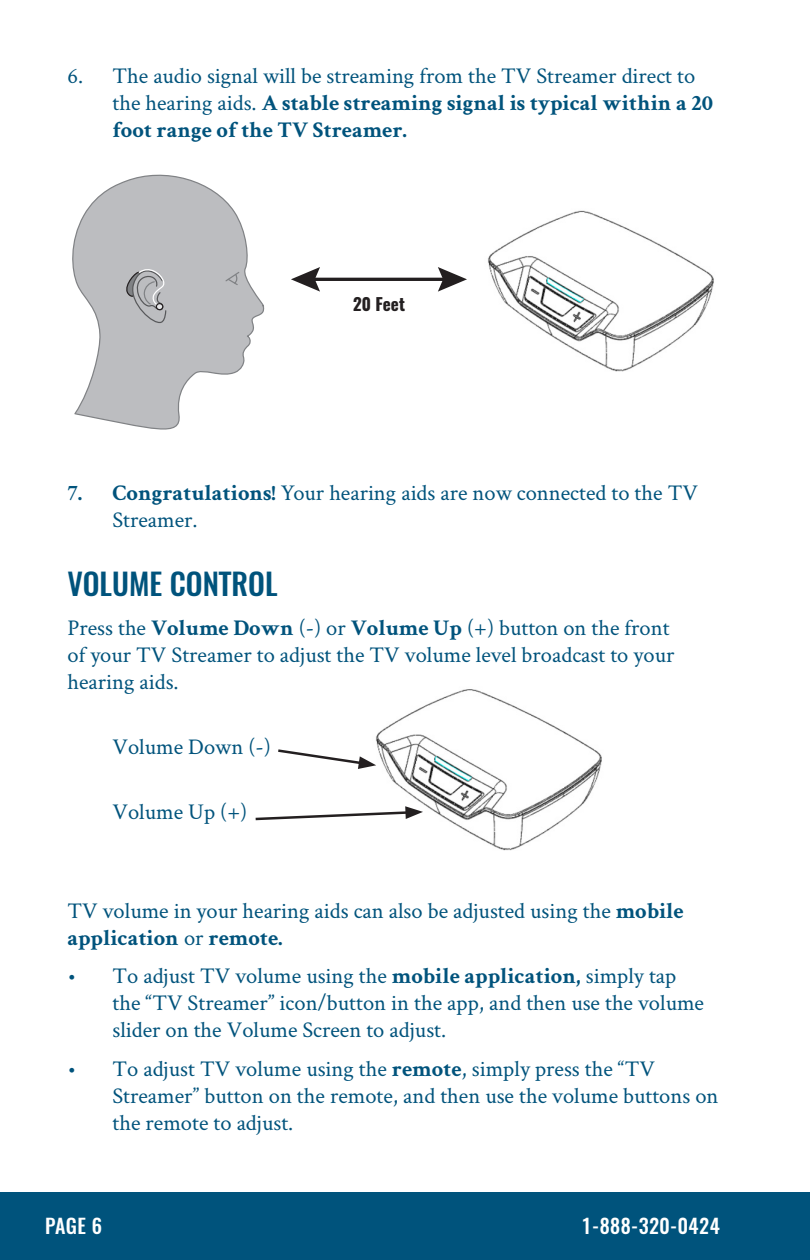
<style>
.page{position:relative;width:810px;height:1260px;background:#fff}
.page>*{position:absolute;margin:0;border:0;box-sizing:border-box;transform-origin:0 0}
.t1{font:500 30px "Oswald";color:#00537c}
.t2{font:22.5px/27px "Crimson Text";color:#00537c}
.t3{font:500 20px "Oswald";letter-spacing:.025em;color:#fff}
.t4{font:700 17px "Oswald";color:#231f20}
.s1{font-weight:700}
</style>
<div class="page">
<div style="left:0;top:1192px;width:810px;height:68px;background:#00537c"></div>
<svg style="left:72px;top:174px;width:193px;height:256px"></svg>
<svg style="left:122px;top:265px;width:45px;height:60px"></svg>
<svg style="left:224px;top:271px;width:16px;height:15px"></svg>
<div style="left:156px;top:304px;width:7px;height:6px;background:#e6e7e9;border-radius:50%"></div>
<div style="left:156px;top:303px;width:7px;height:7px;border:1px solid #231f20;border-radius:50%"></div>
<hr style="left:311px;top:278px;width:136px;height:3px;background:#231f20">
<svg style="left:291px;top:267px;width:29px;height:25px"></svg>
<svg style="left:438px;top:267px;width:29px;height:25px"></svg>
<img style="left:488px;top:210px;width:226px;height:162px">
<img style="left:376px;top:689px;width:226px;height:162px">
<svg style="left:278px;top:749px;width:98px;height:20px"></svg>
<svg style="left:255px;top:806px;width:168px;height:16px"></svg>
<p class="t2" style="left:112px;top:62px;width:602px;text-indent:-45px">6. The audio signal will be streaming from the TV Streamer direct to the hearing aids. <span class="s1">A stable streaming signal is typical within a 20 foot range of the TV Streamer.</span></p>
<p class="t4" style="left:353px;top:293px;width:54px">20 Feet</p>
<p class="t2" style="left:112px;top:478px;width:587px;text-indent:-45px"><span class="s1">7. Congratulations!</span> Your hearing aids are now connected to the TV<br>Streamer.</p>
<p class="t1" style="left:68px;top:563px;width:212px">VOLUME CONTROL</p>
<p class="t2" style="left:68px;top:613px;width:608px">Press the <span class="s1">Volume Down</span> (-) or <span class="s1">Volume Up</span> (+) button on the front of your TV Streamer to adjust the TV volume level broadcast to your hearing aids.</p>
<p class="t2" style="left:112px;top:732px;width:160px">Volume Down (-)</p>
<p class="t2" style="left:112px;top:797px;width:136px">Volume Up (+)</p>
<p class="t2" style="left:68px;top:896px;width:618px">TV volume in your hearing aids can also be adjusted using the <span class="s1">mobile application</span> or <span class="s1">remote.</span></p>
<p class="t2" style="left:112px;top:962px;width:593px;text-indent:-45px">• To adjust TV volume using the <span class="s1">mobile application,</span> simply tap the “TV Streamer” icon/button in the app, and then use the volume slider on the Volume Screen to adjust.</p>
<p class="t2" style="left:112px;top:1054px;width:607px;text-indent:-45px">• To adjust TV volume using the <span class="s1">remote</span>, simply press the “TV<br>Streamer” button on the remote, and then use the volume buttons on the remote to adjust.</p>
<p class="t3" style="left:45px;top:1212px;width:59px">PAGE 6</p>
<p class="t3" style="left:582px;top:1212px;width:140px">1-888-320-0424</p>
</div>
